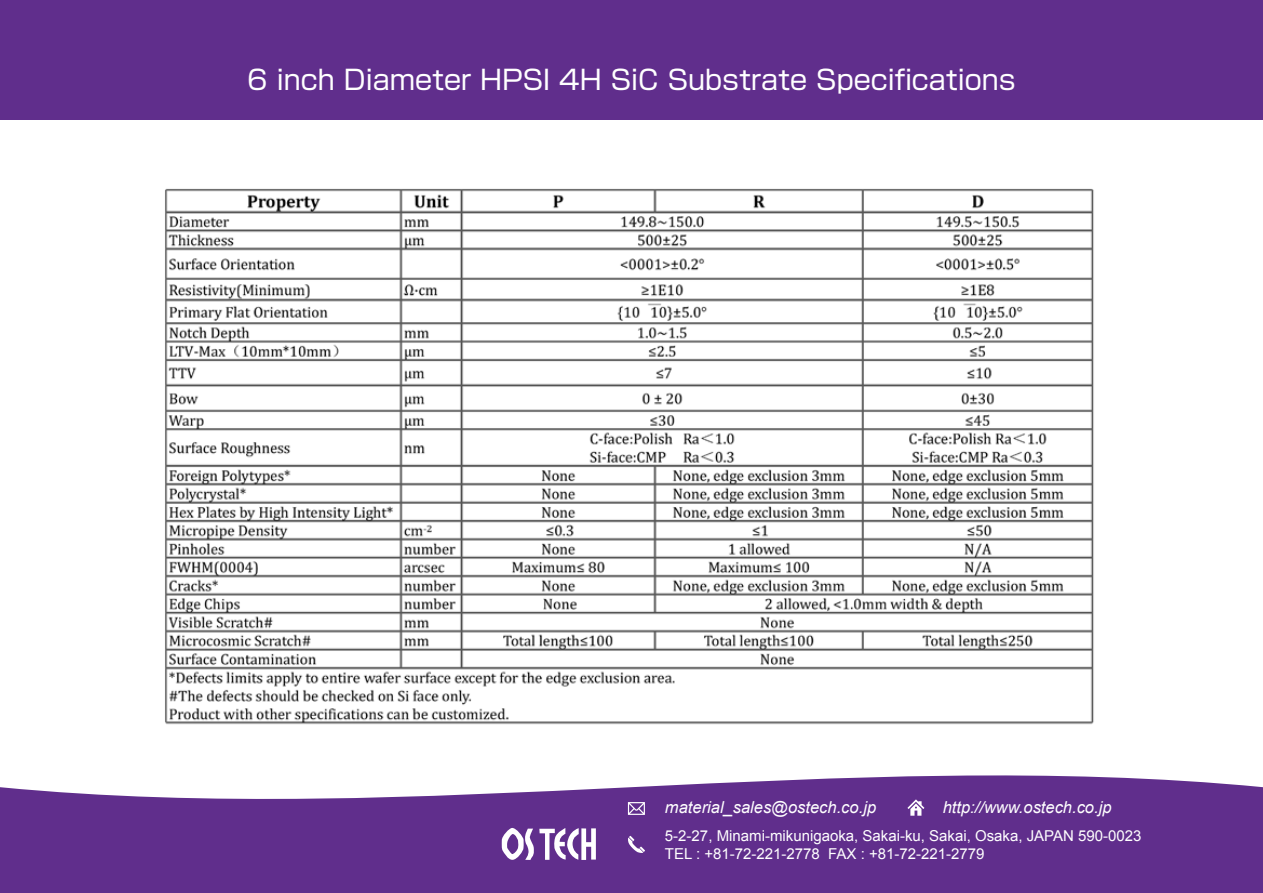
<style>
.page{position:relative;width:1263px;height:893px;background:#fff}
.page>*{position:absolute;margin:0;border:0;box-sizing:border-box;transform-origin:0 0}
.t1{font:27px "Shin Go Pro";color:#fff}
.t2{font:italic 16.5px "Arial";color:#fff}
.t3{font:15px/18px "Arial";color:#fff}
</style>
<div class="page">
<img style="left:98px;top:119px;width:1063px;height:606px">
<div style="left:0;top:0;width:1263px;height:119px;background:#602e8c"></div>
<svg style="left:0;top:775px;width:1263px;height:118px;background:#704498"></svg>
<svg style="left:501px;top:828px;width:95px;height:32px"></svg>
<svg style="left:628px;top:836px;width:17px;height:17px"></svg>
<svg style="left:907px;top:799px;width:17px;height:17px"></svg>
<svg style="left:628px;top:802px;width:17px;height:13px"></svg>
<h1 class="t1" style="left:247px;top:57px;width:770px">6 inch Diameter HPSI 4H SiC Substrate Specifications</h1>
<p class="t2" style="left:665px;top:796px;width:213px">material_sales@ostech.co.jp</p>
<p class="t2" style="left:943px;top:796px;width:170px">http://www.ostech.co.jp</p>
<p class="t3" style="left:665px;top:827px;width:478px">5-2-27, Minami-mikunigaoka, Sakai-ku, Sakai, Osaka, JAPAN 590-0023<br>TEL : +81-72-221-2778 FAX : +81-72-221-2779</p>
</div>
